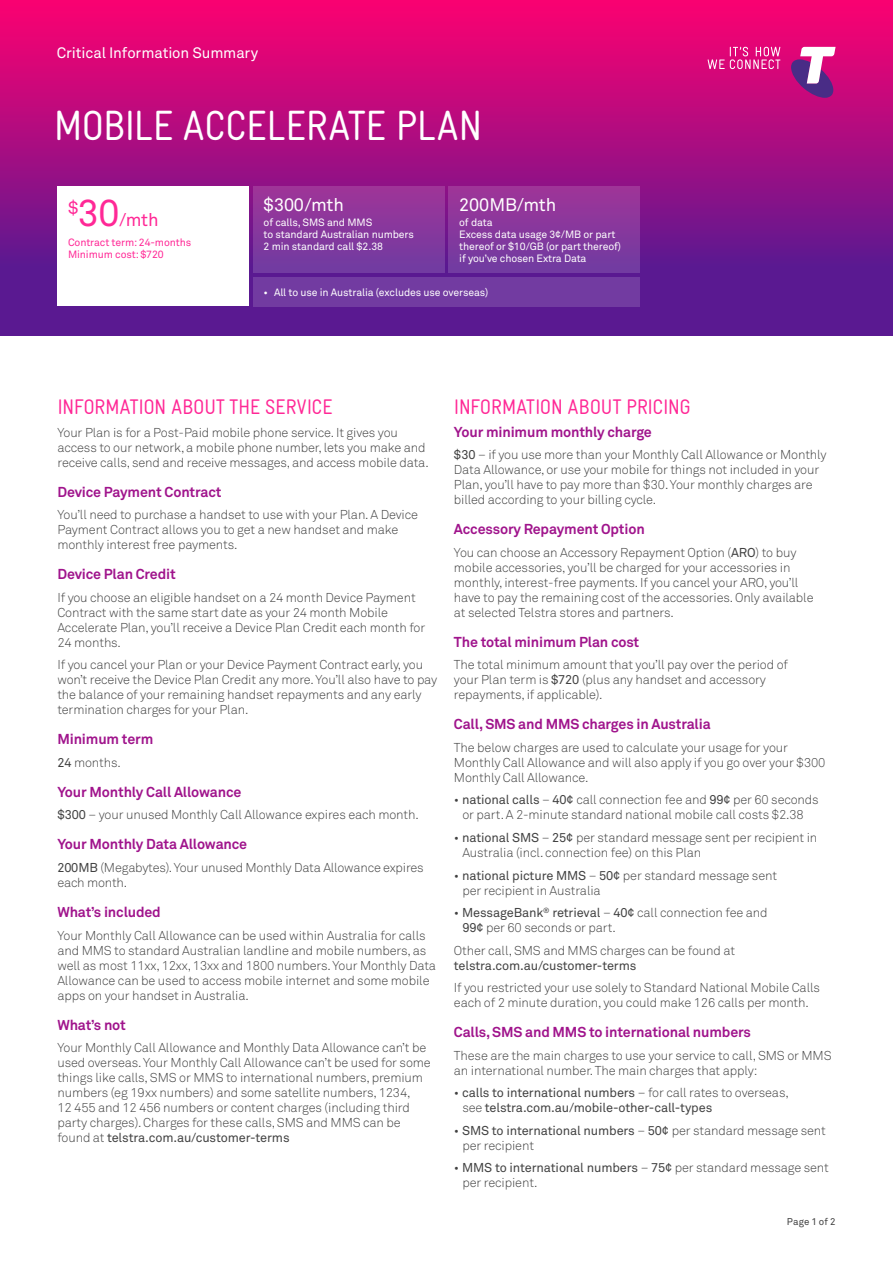
<style>
.page{position:relative;width:893px;height:1263px;background:#fff}
.page>*{position:absolute;margin:0;border:0;box-sizing:border-box;transform-origin:0 0}
.Heads__28pt{font:42px "Gravur Cond Pro Reg R Cone";letter-spacing:-.02em;color:#fff}
.Subhead__Section_Int{font:21px "Gravur Cond Pro Reg R Cone";letter-spacing:-.025em;color:#ff2896}
.Table__Features{font:18px "Akkurat";letter-spacing:-.01em;color:#fff}
.Table__Pricepoint{font:18px "Akkurat";color:#ff2896}
.t1{font:15px "Akkurat";letter-spacing:-.01em;color:#fff}
.Subhead__Bold_9_5pt{font:700 14.25px "Akkurat";letter-spacing:-.01em;color:#a0148c}
.Body__Text__1sp{font:300 12.75px/15px "Akkurat";letter-spacing:-.01em;color:#414141}
.Body__Text__2sp{font:300 12.75px/15px "Akkurat";letter-spacing:-.01em;color:#414141}
.Body__Text__1_2sp{font:300 12.75px/15px "Akkurat";letter-spacing:-.01em;color:#414141}
.t2{font:12.75px/15px "Akkurat";letter-spacing:-.01em;color:#414141}
.Table__Body{font:10.5px/12px "Akkurat";letter-spacing:-.01em;color:#fff}
.Table__Body-2{font:10.5px/12px "Akkurat";letter-spacing:-.01em;color:#ff2896}
.t3{font:9.75px "Akkurat";letter-spacing:.01em;color:#414141}
.s1{font-size:37.5px}
.s2{font-weight:400}
.s3{font-weight:300}
</style>
<div class="page">
<svg style="left:0;top:0;width:893px;height:336px;background:#aa0d81"></svg>
<svg style="left:791px;top:47px;width:45px;height:51px"></svg>
<svg style="left:708px;top:47px;width:72px;height:22px;background:#e43a93"></svg>
<div style="left:57px;top:187px;width:192px;height:119px;background:#fff"></div>
<div style="left:253px;top:277px;width:387px;height:29px;background:#723ba1"></div>
<div style="left:449px;top:187px;width:191px;height:86px;background:linear-gradient(to bottom,#9f3498,#703ba1)"></div>
<div style="left:253px;top:187px;width:191px;height:86px;background:linear-gradient(to bottom,#9f3498,#703ba1)"></div>
<p class="t1" style="left:57px;top:44px;width:203px">Critical Information Summary</p>
<p class="Heads__28pt" style="left:53px;top:96px;width:431px">MOBILE ACCELERATE PLAN</p>
<p class="Table__Pricepoint" style="left:68px;top:209px;width:92px">$<span class="s1">30</span>/mth</p>
<p class="Table__Body-2" style="left:68px;top:237px;width:125px">Contract term: 24-months<br>Minimum cost: $720</p>
<p class="Table__Features" style="left:264px;top:194px;width:82px">$300/mth</p>
<p class="Table__Body" style="left:264px;top:217px;width:152px">of calls, SMS and MMS<br>to standard Australian numbers<br>2 min standard call $2.38</p>
<p class="Table__Features" style="left:459px;top:194px;width:99px">200MB/mth</p>
<p class="Table__Body" style="left:459px;top:217px;width:35px">of data</p>
<p class="Table__Body" style="left:459px;top:229px;width:163px">Excess data usage 3¢/MB or part thereof or $10/GB (or part thereof) if you’ve chosen Extra Data</p>
<p class="Table__Body" style="left:264px;top:286px;width:226px">• All to use in Australia (excludes use overseas)</p>
<p class="Subhead__Section_Int" style="left:57px;top:392px;width:277px">INFORMATION ABOUT THE SERVICE</p>
<p class="Body__Text__1sp" style="left:57px;top:425px;width:373px">Your Plan is for a Post-Paid mobile phone service. It gives you access to our network, a mobile phone number, lets you make and receive calls, send and receive messages, and access mobile data.</p>
<p class="Subhead__Bold_9_5pt" style="left:57px;top:483px;width:166px">Device Payment Contract</p>
<p class="Body__Text__1sp" style="left:57px;top:508px;width:362px">You’ll need to purchase a handset to use with your Plan. A Device<br>Payment Contract allows you to get a new handset and make monthly interest free payments.</p>
<p class="Subhead__Bold_9_5pt" style="left:57px;top:565px;width:120px">Device Plan Credit</p>
<p class="Body__Text__1_2sp" style="left:57px;top:590px;width:369px">If you choose an eligible handset on a 24 month Device Payment Contract with the same start date as your 24 month Mobile Accelerate Plan, you’ll receive a Device Plan Credit each month for 24 months.</p>
<p class="Body__Text__1sp" style="left:57px;top:658px;width:381px">If you cancel your Plan or your Device Payment Contract early, you won’t receive the Device Plan Credit any more. You’ll also have to pay the balance of your remaining handset repayments and any early termination charges for your Plan.</p>
<p class="Subhead__Bold_9_5pt" style="left:57px;top:730px;width:97px">Minimum term</p>
<p class="Body__Text__1sp" style="left:57px;top:755px;width:65px"><span class="s2">24</span> months.</p>
<p class="Subhead__Bold_9_5pt" style="left:57px;top:783px;width:185px">Your Monthly Call Allowance</p>
<p class="Body__Text__1sp" style="left:57px;top:808px;width:363px"><span class="s2">$300</span> – your unused Monthly Call Allowance expires each month.</p>
<p class="Subhead__Bold_9_5pt" style="left:57px;top:835px;width:191px">Your Monthly Data Allowance</p>
<p class="Body__Text__1sp" style="left:57px;top:860px;width:368px"><span class="s2">200MB</span> (Megabytes). Your unused Monthly Data Allowance expires each month.</p>
<p class="Subhead__Bold_9_5pt" style="left:57px;top:903px;width:105px">What’s included</p>
<p class="Body__Text__1sp" style="left:57px;top:928px;width:380px">Your Monthly Call Allowance can be used within Australia for calls and MMS to standard Australian landline and mobile numbers, as well as most 11xx, 12xx, 13xx and 1800 numbers. Your Monthly Data Allowance can be used to access mobile internet and some mobile apps on your handset in Australia.</p>
<p class="Subhead__Bold_9_5pt" style="left:57px;top:1015px;width:70px">What’s not</p>
<p class="Body__Text__2sp" style="left:57px;top:1040px;width:375px">Your Monthly Call Allowance and Monthly Data Allowance can’t be used overseas. Your Monthly Call Allowance can’t be used for some things like calls, SMS or MMS to international numbers, premium numbers (eg 19xx numbers) and some satellite numbers, 1234,<br>12 455 and 12 456 numbers or content charges (including third party charges). Charges for these calls, SMS and MMS can be found at <span class="s2">telstra.com.au/customer-terms</span></p>
<p class="Subhead__Section_Int" style="left:454px;top:392px;width:239px">INFORMATION ABOUT PRICING</p>
<p class="Subhead__Bold_9_5pt" style="left:454px;top:423px;width:199px">Your minimum monthly charge</p>
<p class="Body__Text__1sp" style="left:454px;top:448px;width:374px"><span class="s2">$30</span> – if you use more than your Monthly Call Allowance or Monthly Data Allowance, or use your mobile for things not included in your Plan, you’ll have to pay more than $30. Your monthly charges are billed according to your billing cycle.</p>
<p class="Subhead__Bold_9_5pt" style="left:454px;top:520px;width:192px">Accessory Repayment Option</p>
<p class="Body__Text__1sp" style="left:454px;top:545px;width:361px">You can choose an Accessory Repayment Option (<span class="s2">ARO</span>) to buy mobile accessories, you’ll be charged for your accessories in monthly, interest-free payments. If you cancel your ARO, you’ll have to pay the remaining cost of the accessories. Only available at selected Telstra stores and partners.</p>
<p class="Subhead__Bold_9_5pt" style="left:454px;top:633px;width:187px">The total minimum Plan cost</p>
<p class="Body__Text__1sp" style="left:454px;top:658px;width:336px">The total minimum amount that you’ll pay over the period of your Plan term is <span class="s2">$720</span> (plus any handset and accessory repayments, if applicable).</p>
<p class="Subhead__Bold_9_5pt" style="left:454px;top:715px;width:258px">Call, SMS and MMS charges in Australia</p>
<p class="Body__Text__1_2sp" style="left:454px;top:740px;width:373px">The below charges are used to calculate your usage for your<br>Monthly Call Allowance and will also apply if you go over your $300<br>Monthly Call Allowance.</p>
<p class="Body__Text__2sp" style="left:454px;top:793px;width:366px;text-align:center">• <span class="s2">national calls</span> – <span class="s2">40¢</span> call connection fee and <span class="s2">99¢</span> per 60 seconds or part. A 2-minute standard national mobile call costs $2.38</p>
<p class="Body__Text__2sp" style="left:462px;top:830px;width:356px;text-indent:-9px">• <span class="s2">national SMS</span> – <span class="s2">25¢</span> per standard message sent per recipient in<br>Australia (incl. connection fee) on this Plan</p>
<p class="Body__Text__2sp" style="left:462px;top:868px;width:316px;text-indent:-9px">• <span class="s2">national picture MMS</span> – <span class="s2">50¢</span> per standard message sent per recipient in Australia</p>
<p class="Body__Text__2sp" style="left:462px;top:905px;width:307px;text-indent:-9px">• <span class="s2">MessageBank</span><sup>®</sup> <span class="s2">retrieval</span> – <span class="s2">40¢</span> call connection fee and<br><span class="s2">99¢</span> per 60 seconds or part.</p>
<p class="Body__Text__1_2sp" style="left:454px;top:943px;width:283px">Other call, SMS and MMS charges can be found at <span class="s2">telstra.com.au/customer-terms</span></p>
<p class="Body__Text__1sp" style="left:454px;top:980px;width:368px">If you restricted your use solely to Standard National Mobile Calls each of 2 minute duration, you could make 126 calls per month.</p>
<p class="Subhead__Bold_9_5pt" style="left:454px;top:1023px;width:299px">Calls, SMS and MMS to international numbers</p>
<p class="Body__Text__1_2sp" style="left:454px;top:1048px;width:379px">These are the main charges to use your service to call, SMS or MMS an international number. The main charges that apply:</p>
<p class="t2" style="left:462px;top:1085px;width:328px;text-indent:-9px"><span class="s3">•</span> calls to international numbers <span class="s3">– for call rates to overseas, see</span> telstra.com.au/mobile-other-call-types</p>
<p class="Body__Text__2sp" style="left:462px;top:1123px;width:365px;text-indent:-9px">• <span class="s2">SMS to international numbers</span> – <span class="s2">50¢</span> per standard message sent per recipient</p>
<p class="Body__Text__2sp" style="left:462px;top:1160px;width:368px;text-indent:-9px">• <span class="s2">MMS to international numbers</span> – <span class="s2">75¢</span> per standard message sent per recipient.</p>
<p class="t3" style="left:787px;top:1215px;width:50px">Page 1 of 2</p>
</div>
